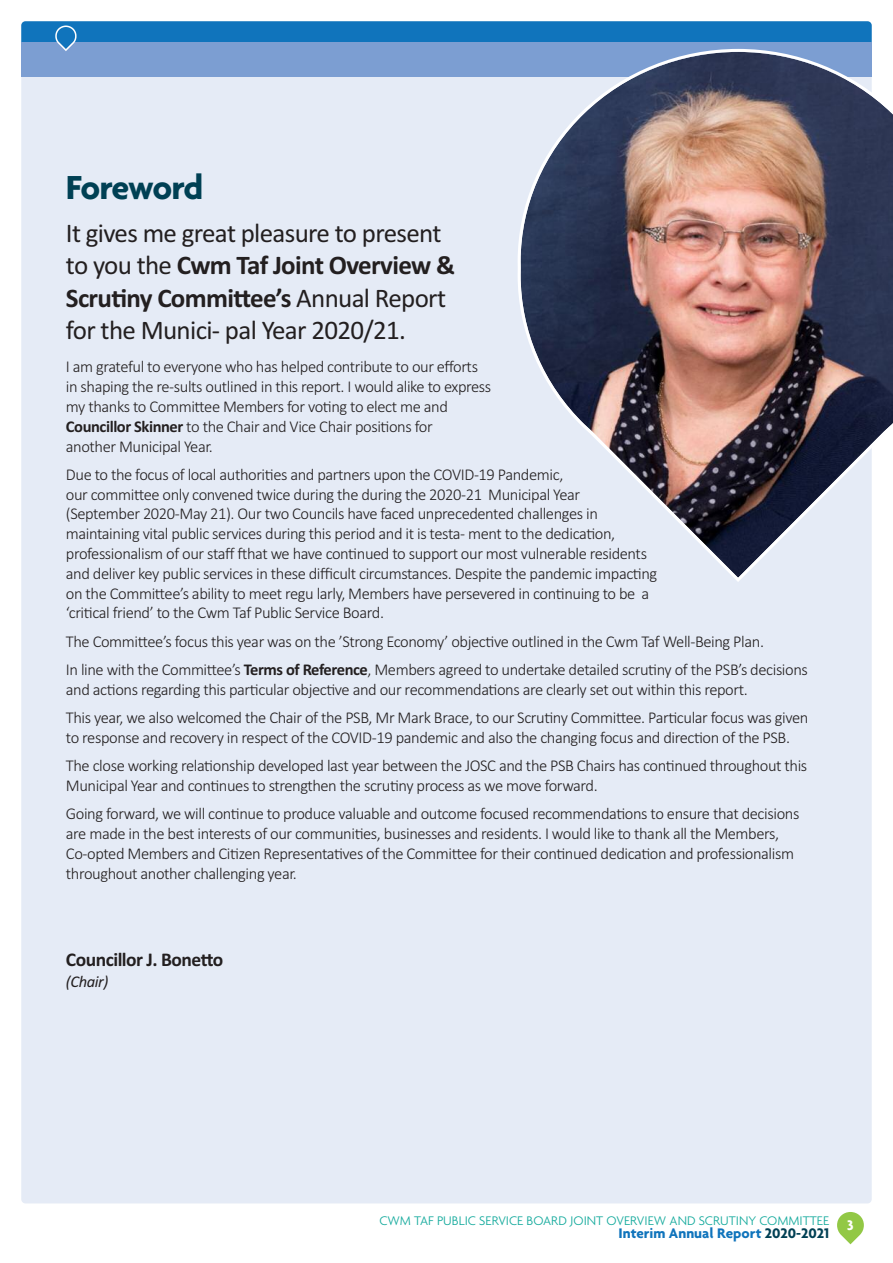
<style>
.page{position:relative;width:893px;height:1263px;background:#fff}
.page>*{position:absolute;margin:0;border:0;box-sizing:border-box;transform-origin:0 0}
.t1{font:700 36px "Agenda";letter-spacing:-.045em;color:#004054}
.t2{font:27px/32.4px "Calibri";letter-spacing:-.025em;color:#231f20}
.t3{font:700 19.5px "Calibri";letter-spacing:-.025em;color:#231f20}
.t4{font:300 16.5px/19.8px "Calibri";letter-spacing:-.025em;color:#231f20}
.t5{font:italic 16.5px "Calibri";letter-spacing:-.025em;color:#231f20}
.t6{font:700 15px "Agenda";color:#1074bc}
.t7{font:700 15px "Agenda";color:#fff}
.t8{font:300 13.5px "Agenda";color:#15aa9d}
.s1{font-weight:700}
.s2{color:#004054}
</style>
<div class="page">
<svg style="left:837px;top:1212px;width:27px;height:32px"></svg>
<div style="left:21px;top:21px;width:851px;height:1182px;background:#e5ebf6;border-radius:4px"></div>
<div style="left:21px;top:43px;width:851px;height:34px;background:#7c9ed2"></div>
<svg style="left:21px;top:21px;width:851px;height:30px"></svg>
<img style="left:518px;top:49px;width:375px;height:533px">
<h1 class="t1" style="left:66px;top:176px;width:139px">Foreword</h1>
<h2 class="t2" style="left:66px;top:217px;width:391px">It gives me great pleasure to present to you the <span class="s1">Cwm Taf Joint Overview &amp; Scrutiny Committee’s</span> Annual Report for the Munici- pal Year 2020/21.</h2>
<p class="t4" style="left:66px;top:357px;width:427px">I am grateful to everyone who has helped contribute to our efforts in shaping the re-sults outlined in this report. I would alike to express my thanks to Committee Members for voting to elect me and <span class="s1">Councillor Skinner</span> to the Chair and Vice Chair positions for<br>another Municipal Year.</p>
<p class="t4" style="left:66px;top:464px;width:593px">Due to the focus of local authorities and partners upon the COVID-19 Pandemic,<br>our committee only convened twice during the during the 2020-21 Municipal Year (September 2020-May 21). Our two Councils have faced unprecedented challenges in maintaining vital public services during this period and it is testa- ment to the dedication, professionalism of our staff fthat we have continued to support our most vulnerable residents and deliver key public services in these difficult circumstances. Despite the pandemic impacting on the Committee’s ability to meet regu larly, Members have persevered in continuing to be a ‘critical friend’ to the Cwm Taf Public Service Board.</p>
<p class="t4" style="left:66px;top:627px;width:743px;line-height:28.3px">The Committee’s focus this year was on the ’Strong Economy’ objective outlined in the Cwm Taf Well-Being Plan.<br>In line with the Committee’s <span class="s1">Terms of Reference</span>, Members agreed to undertake detailed scrutiny of the PSB’s decisions</p>
<p class="t4" style="left:66px;top:675px;width:744px;line-height:28.3px">and actions regarding this particular objective and our recommendations are clearly set out within this report.<br>This year, we also welcomed the Chair of the PSB, Mr Mark Brace, to our Scrutiny Committee. Particular focus was given</p>
<p class="t4" style="left:66px;top:723px;width:743px;line-height:28.3px">to response and recovery in respect of the COVID-19 pandemic and also the changing focus and direction of the PSB.<br>The close working relationship developed last year between the JOSC and the PSB Chairs has continued throughout this</p>
<p class="t4" style="left:66px;top:771px;width:735px;line-height:28.3px">Municipal Year and continues to strengthen the scrutiny process as we move forward.<br>Going forward, we will continue to produce valuable and outcome focused recommendations to ensure that decisions</p>
<p class="t4" style="left:66px;top:823px;width:730px">are made in the best interests of our communities, businesses and residents. I would like to thank all the Members,<br>Co-opted Members and Citizen Representatives of the Committee for their continued dedication and professionalism throughout another challenging year.</p>
<p class="t3" style="left:66px;top:948px;width:159px">Councillor J. Bonetto</p>
<p class="t5" style="left:66px;top:972px;width:44px">(Chair)</p>
<p class="t8" style="left:379px;top:1216px;width:451px">CWM TAF PUBLIC SERVICE BOARD JOINT OVERVIEW AND SCRUTINY COMMITTEE</p>
<p class="t6" style="left:619px;top:1229px;width:212px">Interim Annual Report <span class="s2">2020-2021</span></p>
<p class="t7" style="left:847px;top:1221px;width:8px">3</p>
</div>
